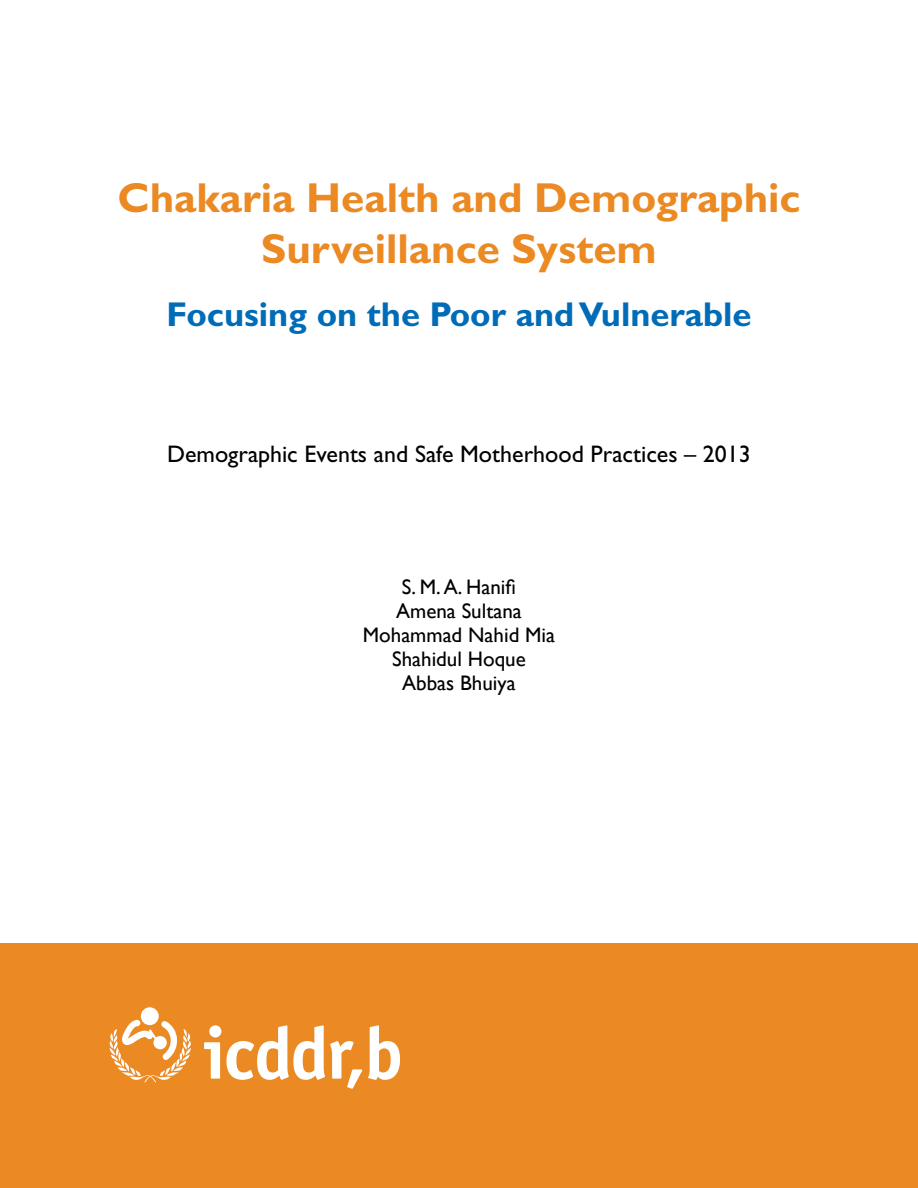
<style>
.page{position:relative;width:918px;height:1188px;background:#fff}
.page>*{position:absolute;margin:0;border:0;box-sizing:border-box;transform-origin:0 0}
.t1{font:700 42px/50.4px "Gill Sans Std";color:#eb8923;text-align:center}
.t2{font:700 34.5px "Gill Sans Std";color:#006cb7}
.t3{font:24px "Gill Sans Std";color:#000}
.t4{font:21px/24px "Gill Sans";color:#000;text-align:center}
</style>
<div class="page">
<div style="left:0;top:944px;width:918px;height:244px;background:#eb8923"></div>
<svg style="left:204px;top:1025px;width:158px;height:64px"></svg>
<svg style="left:368px;top:1025px;width:32px;height:55px"></svg>
<div style="left:141px;top:1007px;width:18px;height:18px;background:#fff;border-radius:50%"></div>
<svg style="left:109px;top:1020px;width:82px;height:63px"></svg>
<h1 class="t1" style="left:117px;top:173px;width:685px">Chakaria Health and Demographic<br>Surveillance System</h1>
<h2 class="t2" style="left:167px;top:294px;width:586px">Focusing on the Poor and Vulnerable</h2>
<p class="t3" style="left:167px;top:441px;width:585px">Demographic Events and Safe Motherhood Practices – 2013</p>
<p class="t4" style="left:363px;top:576px;width:194px">S. M. A. Hanifi<br>Amena Sultana<br>Mohammad Nahid Mia<br>Shahidul Hoque<br>Abbas Bhuiya</p>
</div>
